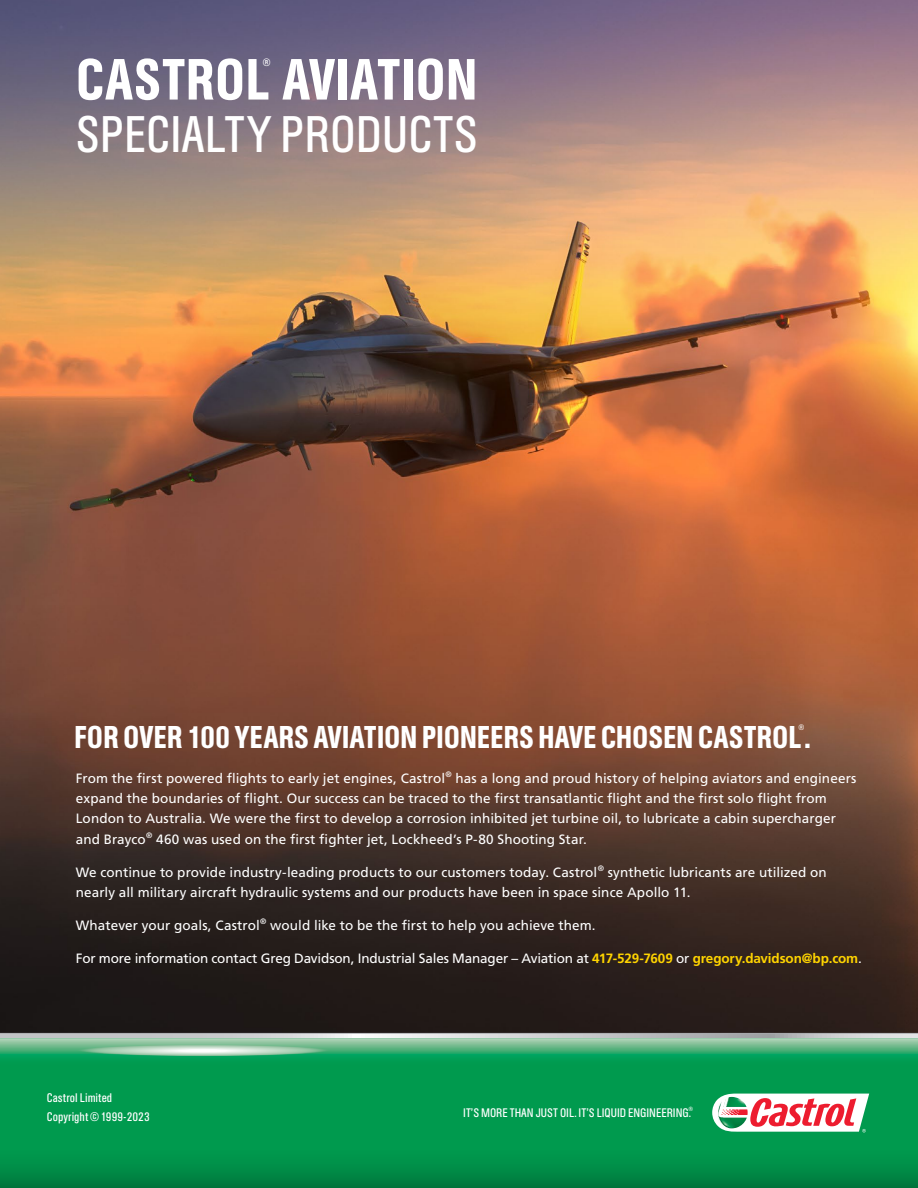
<style>
.page{position:relative;width:918px;height:1188px;background:#fff}
.page>*{position:absolute;margin:0;border:0;box-sizing:border-box;transform-origin:0 0}
.t1{font:500 52.5px "Castrol Sans Con";color:#fff}
.t2{font:46.5px "Castrol Sans Con";color:#fff}
.t3{font:500 28.5px "Castrol Sans Con";letter-spacing:-.01em;color:#fff}
.t4{font:13.5px/20.2px "Frutiger";letter-spacing:.005em;color:#fff}
.t5{font:13.5px "Frutiger";letter-spacing:-.015em;color:#fff}
.t6{font:11.25px/19.4px "Castrol Sans Con";color:#fff}
.t7{font:500 9.6px "Castrol Sans Con";color:#fff}
.t8{font:500 7.2px "Castrol Sans Con";color:#fff}
.t9{font:5.55px "Castrol Sans Con";color:#fff}
.s1{font-weight:700;color:#ffd400}
</style>
<div class="page">
<img style="left:0;top:0;width:918px;height:1033px">
<svg style="left:0;top:1033px;width:918px;height:5px;background:#c6c8ca"></svg>
<div style="left:0;top:1038px;width:918px;height:150px;background:#009a4e"></div>
<svg style="left:0;top:1038px;width:918px;height:20px;background:#5ab786"></svg>
<div style="left:0;top:1148px;width:918px;height:40px;background:linear-gradient(to bottom,#009f50,#00783d)"></div>
<svg style="left:79px;top:1044px;width:249px;height:12px"></svg>
<svg style="left:95px;top:1045px;width:217px;height:11px"></svg>
<svg style="left:98px;top:1045px;width:210px;height:10px"></svg>
<div style="left:99px;top:1046px;width:209px;height:9px;background:#9ac7a7;border-radius:50%"></div>
<div style="left:100px;top:1046px;width:207px;height:9px;background:#a2ceae;border-radius:50%"></div>
<div style="left:103px;top:1046px;width:201px;height:9px;background:#9fc9aa;border-radius:50%"></div>
<div style="left:103px;top:1046px;width:200px;height:9px;background:#a6cfb1;border-radius:50%"></div>
<div style="left:104px;top:1046px;width:199px;height:9px;background:#a7d0b2;border-radius:50%"></div>
<div style="left:107px;top:1046px;width:192px;height:9px;background:#a4ccaf;border-radius:50%"></div>
<div style="left:108px;top:1046px;width:191px;height:9px;background:#acd2b6;border-radius:50%"></div>
<div style="left:112px;top:1046px;width:183px;height:9px;background:#b0d4b9;border-radius:50%"></div>
<div style="left:112px;top:1046px;width:182px;height:9px;background:#b0d4ba;border-radius:50%"></div>
<div style="left:116px;top:1046px;width:175px;height:9px;background:#b4d6bd;border-radius:50%"></div>
<div style="left:122px;top:1047px;width:163px;height:7px;background:#bbd9c2;border-radius:50%"></div>
<div style="left:122px;top:1047px;width:162px;height:7px;background:#bbdac3;border-radius:50%"></div>
<div style="left:126px;top:1047px;width:155px;height:7px;background:#bfdbc6;border-radius:50%"></div>
<div style="left:126px;top:1047px;width:154px;height:7px;background:#c0dcc7;border-radius:50%"></div>
<div style="left:130px;top:1047px;width:147px;height:7px;background:#c4deca;border-radius:50%"></div>
<div style="left:134px;top:1047px;width:139px;height:7px;background:#c8e0ce;border-radius:50%"></div>
<div style="left:137px;top:1047px;width:133px;height:7px;background:#cce2d1;border-radius:50%"></div>
<div style="left:138px;top:1048px;width:131px;height:6px;background:#cde2d2;border-radius:50%"></div>
<div style="left:142px;top:1048px;width:123px;height:5px;background:#d1e5d5;border-radius:50%"></div>
<div style="left:146px;top:1048px;width:115px;height:5px;background:#d5e7d8;border-radius:50%"></div>
<div style="left:149px;top:1048px;width:109px;height:5px;background:#d9e9dc;border-radius:50%"></div>
<div style="left:153px;top:1048px;width:101px;height:5px;background:#ddebe0;border-radius:50%"></div>
<div style="left:156px;top:1048px;width:95px;height:5px;background:#e1ede3;border-radius:50%"></div>
<hr style="left:158px;top:1049px;width:91px;height:4px;background:#e3eee5;border-radius:50%">
<hr style="left:161px;top:1049px;width:85px;height:4px;background:#e7f1e8;border-radius:50%">
<hr style="left:165px;top:1049px;width:76px;height:4px;background:#ecf3ed;border-radius:50%">
<hr style="left:166px;top:1049px;width:75px;height:3px;background:#ecf4ed;border-radius:50%">
<hr style="left:170px;top:1049px;width:67px;height:3px;background:#f0f6f1;border-radius:50%">
<hr style="left:170px;top:1049px;width:66px;height:3px;background:#f1f7f2;border-radius:50%">
<hr style="left:173px;top:1049px;width:61px;height:3px;background:#f5f9f5;border-radius:50%">
<hr style="left:176px;top:1049px;width:55px;height:3px;background:#f9fbf9;border-radius:50%">
<hr style="left:178px;top:1050px;width:51px;height:2px;background:#fbfdfb;border-radius:50%">
<hr style="left:179px;top:1050px;width:48px;height:2px;background:#fff;border-radius:50%">
<svg style="left:712px;top:1093px;width:158px;height:40px;background:#d9b3ae"></svg>
<img style="left:718px;top:1097px;width:29px;height:31px">
<h1 class="t1" style="left:76px;top:47px;width:403px">CASTROL AVIATION</h1>
<p class="t7" style="left:263px;top:57px;width:9px">®</p>
<h2 class="t2" style="left:76px;top:105px;width:404px">SPECIALTY PRODUCTS</h2>
<p class="t8" style="left:799px;top:723px;width:7px">®</p>
<h3 class="t3" style="left:74px;top:719px;width:738px">FOR OVER 100 YEARS AVIATION PIONEERS HAVE CHOSEN CASTROL.</h3>
<p class="t4" style="left:76px;top:768px;width:782px">From the first powered flights to early jet engines, Castrol<sup>®</sup> has a long and proud history of helping aviators and engineers expand the boundaries of flight. Our success can be traced to the first transatlantic flight and the first solo flight from London to Australia. We were the first to develop a corrosion inhibited jet turbine oil, to lubricate a cabin supercharger and Brayco<sup>®</sup> 460 was used on the first fighter jet, Lockheed’s P-80 Shooting Star.</p>
<p class="t4" style="left:76px;top:862px;width:753px">We continue to provide industry-leading products to our customers today. Castrol<sup>®</sup> synthetic lubricants are utilized on nearly all military aircraft hydraulic systems and our products have been in space since Apollo 11.</p>
<p class="t4" style="left:76px;top:915px;width:521px">Whatever your goals, Castrol<sup>®</sup> would like to be the first to help you achieve them.</p>
<p class="t5" style="left:76px;top:950px;width:788px">For more information contact Greg Davidson, Industrial Sales Manager – Aviation at <span class="s1">417-529-7609</span> or <span class="s1">gregory.davidson@bp.com</span>.</p>
<p class="t6" style="left:47px;top:1088px;width:104px">Castrol Limited<br>Copyright © 1999-2023</p>
<p class="t6" style="left:463px;top:1103px;width:230px">IT’S MORE THAN JUST OIL. IT’S LIQUID ENGINEERING.</p>
<p class="t9" style="left:689px;top:1106px;width:6px">®</p>
</div>
